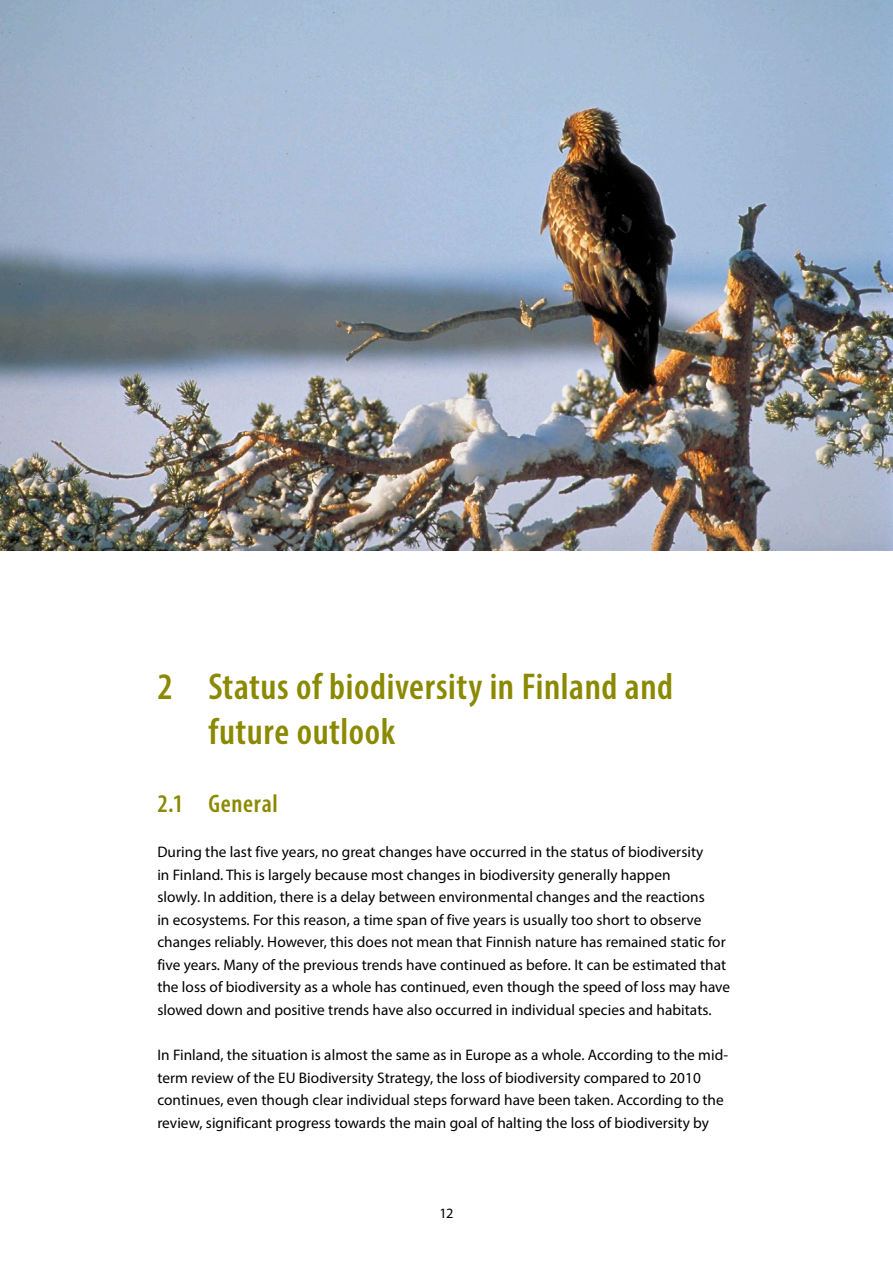
<style>
.page{position:relative;width:893px;height:1263px;background:#fff}
.page>*{position:absolute;margin:0;border:0;box-sizing:border-box;transform-origin:0 0}
.Otsikko_1{font:600 condensed 37.5px/45.2px "Myriad Pro";letter-spacing:.015em;color:#8b8900}
.Otsikko_2__otsikko_1{font:600 condensed 25.5px "Myriad Pro";letter-spacing:.03em;color:#8b8900}
._01_Leipä_1__kpl{font:15.3px/22.5px "Myriad Pro";letter-spacing:.005em;color:#000}
._02_Leipä{font:15.3px/22.5px "Myriad Pro";letter-spacing:.005em;color:#000}
.t1{font:14.25px "Myriad Pro";color:#000}
</style>
<div class="page">
<img style="left:0;top:0;width:893px;height:550px">
<p class="Otsikko_1" style="left:208px;top:663px;width:466px;text-indent:-51px">2 Status of biodiversity in Finland and future outlook</p>
<p class="Otsikko_2__otsikko_1" style="left:157px;top:788px;width:122px">2.1 General</p>
<p class="_01_Leipä_1__kpl" style="left:157px;top:840px;width:574px">During the last five years, no great changes have occurred in the status of biodiversity<br>in Finland. This is largely because most changes in biodiversity generally happen<br>slowly. In addition, there is a delay between environmental changes and the reactions<br>in ecosystems. For this reason, a time span of five years is usually too short to observe changes reliably. However, this does not mean that Finnish nature has remained static for five years. Many of the previous trends have continued as before. It can be estimated that the loss of biodiversity as a whole has continued, even though the speed of loss may have slowed down and positive trends have also occurred in individual species and habitats.</p>
<p class="_02_Leipä" style="left:157px;top:1043px;width:572px">In Finland, the situation is almost the same as in Europe as a whole. According to the mid&shy;term review of the EU Biodiversity Strategy, the loss of biodiversity compared to 2010 continues, even though clear individual steps forward have been taken. According to the review, significant progress towards the main goal of halting the loss of biodiversity by</p>
<p class="t1" style="left:440px;top:1204px;width:15px">12</p>
</div>
